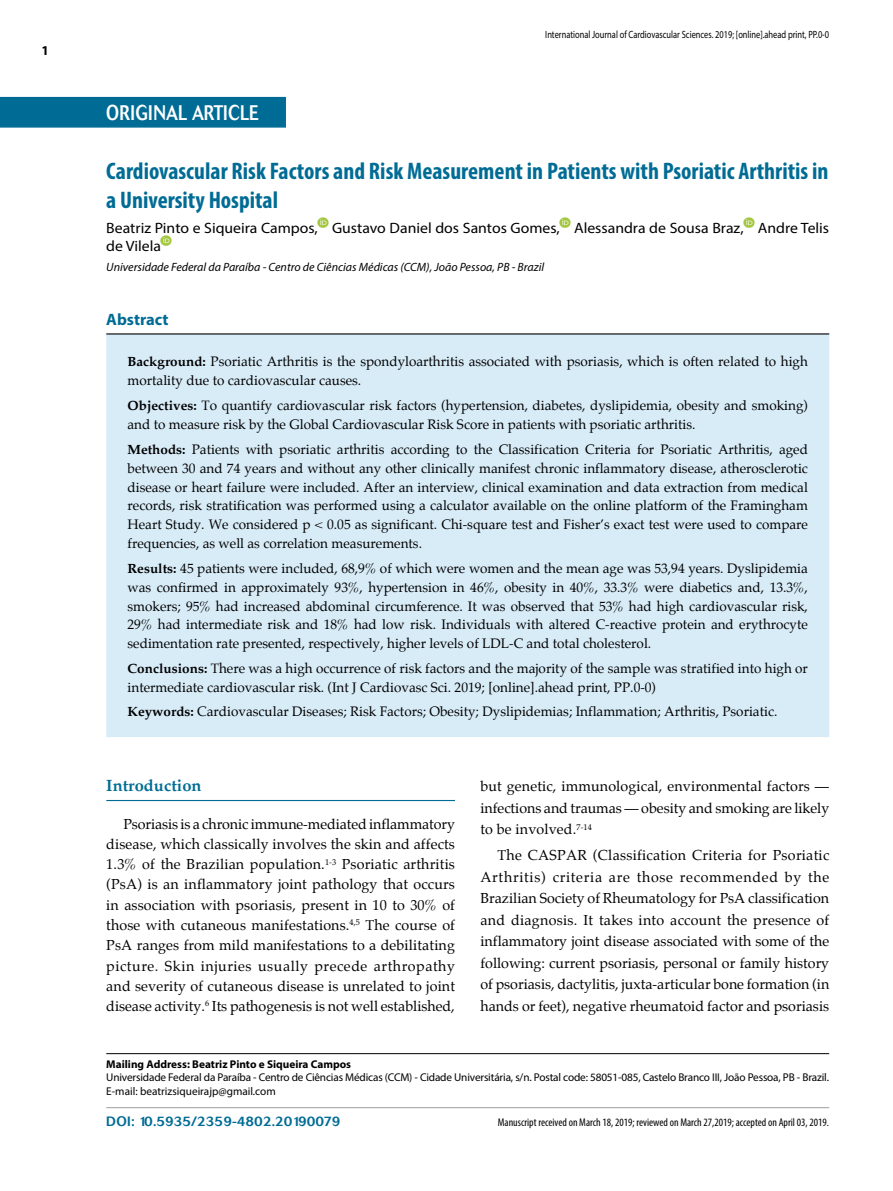
<style>
.page{position:relative;width:893px;height:1191px;background:#fff}
.page>*{position:absolute;margin:0;border:0;box-sizing:border-box;transform-origin:0 0}
.t1{font:700 condensed 24px/28.8px "Myriad Pro";color:#006c95}
.t2{font:500 21px "Cosmos";letter-spacing:.02em;color:#fff;scale:.8 1}
.t3{font:700 16.5px "Palatino";color:#006c95}
.t4{font:700 16.5px "Myriad Pro";color:#006c95}
.t5{font:15px/18px "Myriad Pro";color:#000;scale:1.05 1}
.t6{font:14.25px/20.2px "Palatino";color:#000;text-align:justify}
.t7{font:13.5px/18.8px "Palatino";color:#000}
.t8{font:500 13.5px "Cosmos";color:#006c95}
.t9{font:700 13.5px "Myriad Pro";color:#000}
.t10{font:italic 12px "Myriad Pro";color:#000}
.t11{font:11.25px/13.5px "Myriad Pro";letter-spacing:-.015em;color:#000}
.t12{font:condensed 11.25px "Myriad Pro";color:#000}
.t13{font:700 11.25px "Myriad Pro";color:#000}
.t14{font:10.5px "Myriad Pro";color:#000;scale:.8 1}
.s1{font-weight:700}
</style>
<div class="page">
<div style="left:0;top:97px;width:286px;height:31px;background:#006c95"></div>
<hr style="left:106px;top:1053px;width:723px;height:1px;background:#000">
<hr style="left:106px;top:1107px;width:723px;height:1px;background:#9d9d9c">
<svg style="left:318px;top:217px;width:10px;height:11px"></svg>
<svg style="left:560px;top:217px;width:10px;height:11px"></svg>
<svg style="left:744px;top:217px;width:10px;height:11px"></svg>
<svg style="left:161px;top:235px;width:11px;height:11px"></svg>
<div style="left:106px;top:334px;width:723px;height:403px;background:#d8ecf8"></div>
<hr style="left:106px;top:333px;width:723px;height:1px;background:#000">
<hr style="left:106px;top:800px;width:349px;height:1px;background:#006c95">
<p class="t9" style="left:41px;top:42px;width:9px">1</p>
<h2 class="t2" style="left:106px;top:100px;width:192px">ORIGINAL ARTICLE</h2>
<p class="t14" style="left:545px;top:28px;width:356px">International Journal of Cardiovascular Sciences. 2019; [online].ahead print, PP.0-0</p>
<h1 class="t1" style="left:106px;top:156px;width:724px">Cardiovascular Risk Factors and Risk Measurement in Patients with Psoriatic Arthritis in a University Hospital</h1>
<p class="t5" style="left:106px;top:218px;width:690px">Beatriz Pinto e Siqueira Campos, Gustavo Daniel dos Santos Gomes, Alessandra de Sousa Braz, Andre Telis de Vilela</p>
<p class="t10" style="left:106px;top:260px;width:439px">Universidade Federal da Paraíba - Centro de Ciências Médicas (CCM), João Pessoa, PB - Brazil</p>
<p class="t4" style="left:106px;top:309px;width:64px">Abstract</p>
<p class="t7" style="left:128px;top:352px;width:682px"><span class="s1">Background:</span> Psoriatic Arthritis is the spondyloarthritis associated with psoriasis, which is often related to high mortality due to cardiovascular causes.</p>
<p class="t7" style="left:128px;top:396px;width:682px"><span class="s1">Objectives:</span> To quantify cardiovascular risk factors (hypertension, diabetes, dyslipidemia, obesity and smoking) and to measure risk by the Global Cardiovascular Risk Score in patients with psoriatic arthritis.</p>
<p class="t7" style="left:128px;top:440px;width:682px;text-align:justify"><span class="s1">Methods:</span> Patients with psoriatic arthritis according to the Classification Criteria for Psoriatic Arthritis, aged between 30 and 74 years and without any other clinically manifest chronic inflammatory disease, atherosclerotic disease or heart failure were included. After an interview, clinical examination and data extraction from medical records, risk stratification was performed using a calculator available on the online platform of the Framingham Heart Study. We considered p &lt; 0.05 as significant. Chi-square test and Fisher’s exact test were used to compare frequencies, as well as correlation measurements.</p>
<p class="t7" style="left:128px;top:559px;width:682px;text-align:justify"><span class="s1">Results:</span> 45 patients were included, 68,9% of which were women and the mean age was 53,94 years. Dyslipidemia was confirmed in approximately 93%, hypertension in 46%, obesity in 40%, 33.3% were diabetics and, 13.3%, smokers; 95% had increased abdominal circumference. It was observed that 53% had high cardiovascular risk, 29% had intermediate risk and 18% had low risk. Individuals with altered C-reactive protein and erythrocyte sedimentation rate presented, respectively, higher levels of LDL-C and total cholesterol.</p>
<p class="t7" style="left:128px;top:659px;width:682px"><span class="s1">Conclusions:</span> There was a high occurrence of risk factors and the majority of the sample was stratified into high or intermediate cardiovascular risk. (Int J Cardiovasc Sci. 2019; [online].ahead print, PP.0-0)</p>
<p class="t7" style="left:128px;top:702px;width:651px"><span class="s1">Keywords:</span> Cardiovascular Diseases; Risk Factors; Obesity; Dyslipidemias; Inflammation; Arthritis, Psoriatic.</p>
<p class="t3" style="left:106px;top:776px;width:97px">Introduction</p>
<p class="t6" style="left:106px;top:814px;width:350px;text-indent:17px">Psoriasis is a chronic immune-mediated inflammatory disease, which classically involves the skin and affects 1.3% of the Brazilian population.<sup>1-3</sup> Psoriatic arthritis (PsA) is an inflammatory joint pathology that occurs in association with psoriasis, present in 10 to 30% of those with cutaneous manifestations.<sup>4,5</sup> The course of PsA ranges from mild manifestations to a debilitating picture. Skin injuries usually precede arthropathy and severity of cutaneous disease is unrelated to joint disease activity.<sup>6</sup> Its pathogenesis is not well established,</p>
<p class="t6" style="left:480px;top:776px;width:350px;line-height:21.6px">but genetic, immunological, environmental factors — infections and traumas — obesity and smoking are likely to be involved.<sup>7-14</sup></p>
<p class="t6" style="left:480px;top:844px;width:350px;line-height:21.6px;text-indent:17px">The CASPAR (Classification Criteria for Psoriatic Arthritis) criteria are those recommended by the Brazilian Society of Rheumatology for PsA classification and diagnosis. It takes into account the presence of inflammatory joint disease associated with some of the following: current psoriasis, personal or family history of psoriasis, dactylitis, juxta-articular bone formation (in hands or feet), negative rheumatoid factor and psoriasis</p>
<p class="t13" style="left:106px;top:1056px;width:246px">Mailing Address: Beatriz Pinto e Siqueira Campos</p>
<p class="t11" style="left:106px;top:1070px;width:724px">Universidade Federal da Paraíba - Centro de Ciências Médicas (CCM) - Cidade Universitária, s/n. Postal code: 58051-085, Castelo Branco III, João Pessoa, PB - Brazil.<br>E-mail: beatrizsiqueirajp@gmail.com</p>
<p class="t8" style="left:106px;top:1113px;width:236px">DOI: 10.5935/2359-4802.20190079</p>
<p class="t12" style="left:498px;top:1115px;width:333px">Manuscript received on March 18, 2019; reviewed on March 27,2019; accepted on April 03, 2019.</p>
</div>
